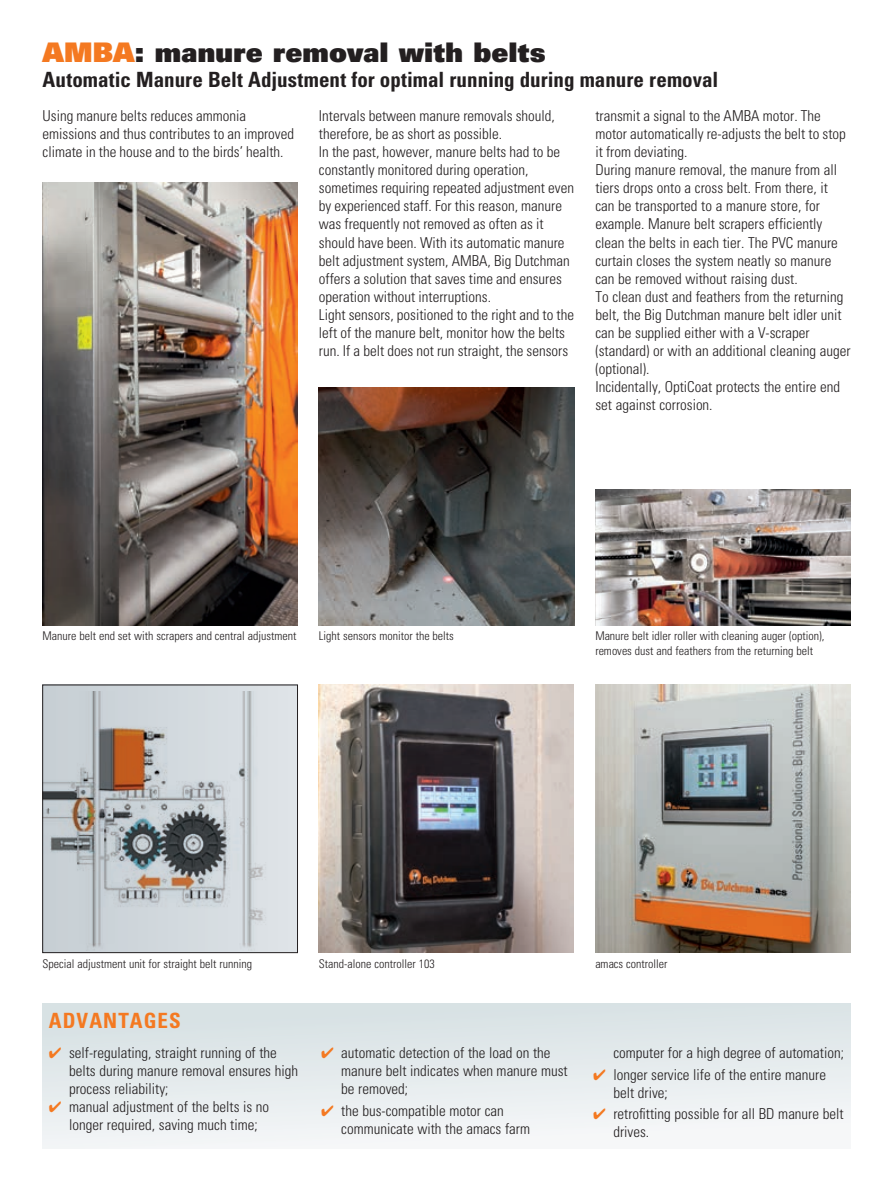
<style>
.page{position:relative;width:893px;height:1191px;background:#fff}
.page>*{position:absolute;margin:0;border:0;box-sizing:border-box;transform-origin:0 0}
.t1{font:27px "Univers LT Std X Black";letter-spacing:.01em;color:#231f20}
.t2{font:700 condensed 21px "Univers LT Std";color:#231f20}
.t3{font:700 condensed 21px "Univers LT Std";letter-spacing:.05em;color:#f47921}
.t4{font:300 condensed 15px/18px "Univers LT Std";color:#231f20}
.t5{font:300 condensed 12px/14.4px "Univers LT Std";color:#231f20}
.s1{color:#f47921}
</style>
<div class="page">
<img style="left:319px;top:387px;width:255px;height:238px">
<img style="left:45px;top:691px;width:251px;height:259px">
<img style="left:319px;top:685px;width:254px;height:267px">
<img style="left:595px;top:685px;width:255px;height:267px">
<img style="left:595px;top:489px;width:255px;height:136px">
<img style="left:43px;top:183px;width:255px;height:442px">
<div style="left:43px;top:1003px;width:807px;height:145px;background:linear-gradient(to bottom,#d6e1e3,#f6f7f9)"></div>
<h1 class="t1" style="left:43px;top:35px;width:505px"><span class="s1">AMBA</span>: manure removal with belts</h1>
<h2 class="t2" style="left:43px;top:67px;width:677px">Automatic Manure Belt Adjustment for optimal running during manure removal</h2>
<p class="t4" style="left:43px;top:107px;width:253px">Using manure belts reduces ammonia emissions and thus contributes to an improved climate in the house and to the birds’ health.</p>
<p class="t4" style="left:319px;top:107px;width:257px">Intervals between manure removals should, therefore, be as short as possible.<br>In the past, however, manure belts had to be constantly monitored during operation, sometimes requiring repeated adjustment even by experienced staff. For this reason, manure was frequently not removed as often as it should have been. With its automatic manure belt adjustment system, AMBA, Big Dutchman offers a solution that saves time and ensures operation without interruptions.<br>Light sensors, positioned to the right and to the left of the manure belt, monitor how the belts run. If a belt does not run straight, the sensors</p>
<p class="t4" style="left:595px;top:107px;width:257px">transmit a signal to the AMBA motor. The motor automatically re-adjusts the belt to stop it from deviating.<br>During manure removal, the manure from all tiers drops onto a cross belt. From there, it can be transported to a manure store, for example. Manure belt scrapers efficiently clean the belts in each tier. The PVC manure curtain closes the system neatly so manure can be removed without raising dust.<br>To clean dust and feathers from the returning belt, the Big Dutchman manure belt idler unit can be supplied either with a V-scraper (standard) or with an additional cleaning auger (optional).<br>Incidentally, OptiCoat protects the entire end set against corrosion.</p>
<p class="t5" style="left:43px;top:629px;width:255px">Manure belt end set with scrapers and central adjustment</p>
<p class="t5" style="left:319px;top:629px;width:137px">Light sensors monitor the belts</p>
<p class="t5" style="left:595px;top:629px;width:231px">Manure belt idler roller with cleaning auger (option), removes dust and feathers from the returning belt</p>
<p class="t5" style="left:43px;top:956px;width:211px">Special adjustment unit for straight belt running</p>
<p class="t5" style="left:319px;top:956px;width:117px">Stand-alone controller 103</p>
<h2 class="t3" style="left:49px;top:1007px;width:133px">ADVANTAGES</h2>
<p class="t4" style="left:69px;top:1044px;width:231px;text-indent:-20px"><span class="s1">✔</span> self-regulating, straight running of the belts during manure removal ensures high process reliability;</p>
<p class="t4" style="left:49px;top:1098px;width:222px;text-align:center"><span class="s1">✔</span> manual adjustment of the belts is no longer required, saving much time;</p>
<p class="t4" style="left:341px;top:1044px;width:228px;text-indent:-20px"><span class="s1">✔</span> automatic detection of the load on the manure belt indicates when manure must be removed;</p>
<p class="t4" style="left:341px;top:1101px;width:190px;text-indent:-20px"><span class="s1">✔</span> the bus-compatible motor can communicate with the amacs farm</p>
<p class="t5" style="left:595px;top:956px;width:74px">amacs controller</p>
<p class="t4" style="left:613px;top:1044px;width:232px">computer for a high degree of automation;</p>
<p class="t4" style="left:613px;top:1065px;width:214px;text-indent:-20px"><span class="s1">✔</span> longer service life of the entire manure belt drive;</p>
<p class="t4" style="left:613px;top:1104px;width:232px;text-indent:-20px"><span class="s1">✔</span> retrofitting possible for all BD manure belt drives.</p>
</div>
